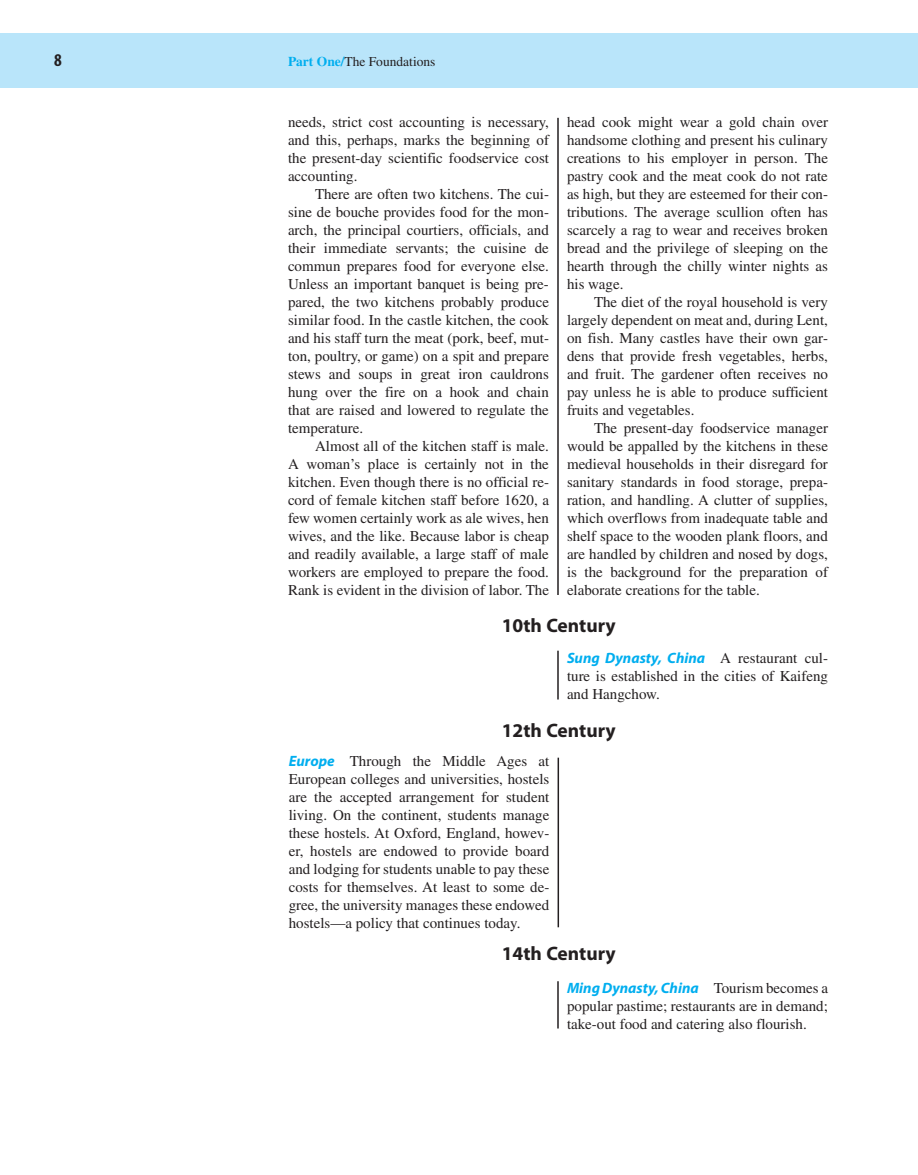
<style>
.page{position:relative;width:918px;height:1175px;background:#fff}
.page>*{position:absolute;margin:0;border:0;box-sizing:border-box;transform-origin:0 0}
.t1{font:700 19.5px "Myriad Pro";color:#231f20}
.t2{font:700 condensed 18px "Myriad Pro";color:#231f20}
.t3{font:15px/18px "Times LT Std";color:#231f20;text-align:justify}
.t4{font:13.5px "Times LT Std";color:#231f20}
.s1{font-weight:700;color:#00aeef}
.s2{font-family:"Myriad Pro";font-weight:700;font-style:italic;color:#00aeef}
</style>
<div class="page">
<div style="left:0;top:33px;width:918px;height:54px;background:#b9e5fa"></div>
<hr style="left:557px;top:118px;width:2px;height:477px;background:#231f20">
<hr style="left:557px;top:650px;width:2px;height:49px;background:#231f20">
<hr style="left:557px;top:981px;width:2px;height:47px;background:#231f20">
<hr style="left:558px;top:757px;width:1px;height:170px;background:#231f20">
<p class="t2" style="left:54px;top:49px;width:9px">8</p>
<p class="t4" style="left:288px;top:54px;width:149px"><span class="s1">Part One/</span>The Foundations</p>
<p class="t3" style="left:288px;top:113px;width:262px">needs, strict cost accounting is necessary,</p>
<p class="t3" style="left:288px;top:131px;width:263px">and this, perhaps, marks the beginning of</p>
<p class="t3" style="left:288px;top:149px;width:263px">the present-day scientific foodservice cost</p>
<p class="t3" style="left:288px;top:167px;width:71px">accounting.</p>
<p class="t3" style="left:315px;top:185px;width:236px">There are often two kitchens. The cui-</p>
<p class="t3" style="left:288px;top:203px;width:263px">sine de bouche provides food for the mon-</p>
<p class="t3" style="left:288px;top:221px;width:262px">arch, the principal courtiers, officials, and</p>
<p class="t3" style="left:288px;top:239px;width:262px">their immediate servants; the cuisine de</p>
<p class="t3" style="left:288px;top:257px;width:263px">commun prepares food for everyone else.</p>
<p class="t3" style="left:288px;top:275px;width:262px">Unless an important banquet is being pre-</p>
<p class="t3" style="left:288px;top:293px;width:263px">pared, the two kitchens probably produce</p>
<p class="t3" style="left:288px;top:311px;width:263px">similar food. In the castle kitchen, the cook</p>
<p class="t3" style="left:288px;top:329px;width:262px">and his staff turn the meat (pork, beef, mut-</p>
<p class="t3" style="left:288px;top:347px;width:262px">ton, poultry, or game) on a spit and prepare</p>
<p class="t3" style="left:288px;top:365px;width:262px">stews and soups in great iron cauldrons</p>
<p class="t3" style="left:288px;top:383px;width:262px">hung over the fire on a hook and chain</p>
<p class="t3" style="left:288px;top:401px;width:262px">that are raised and lowered to regulate the</p>
<p class="t3" style="left:288px;top:419px;width:77px">temperature.</p>
<p class="t3" style="left:315px;top:437px;width:236px">Almost all of the kitchen staff is male.</p>
<p class="t3" style="left:288px;top:455px;width:262px">A woman’s place is certainly not in the</p>
<p class="t3" style="left:288px;top:473px;width:263px">kitchen. Even though there is no official re-</p>
<p class="t3" style="left:288px;top:491px;width:263px">cord of female kitchen staff before 1620, a</p>
<p class="t3" style="left:288px;top:509px;width:263px">few women certainly work as ale wives, hen</p>
<p class="t3" style="left:288px;top:527px;width:263px">wives, and the like. Because labor is cheap</p>
<p class="t3" style="left:288px;top:545px;width:262px">and readily available, a large staff of male</p>
<p class="t3" style="left:288px;top:563px;width:262px">workers are employed to prepare the food.</p>
<p class="t3" style="left:288px;top:581px;width:263px">Rank is evident in the division of labor. The</p>
<p class="t3" style="left:567px;top:113px;width:263px">head cook might wear a gold chain over</p>
<p class="t3" style="left:567px;top:131px;width:262px">handsome clothing and present his culinary</p>
<p class="t3" style="left:567px;top:149px;width:262px">creations to his employer in person. The</p>
<p class="t3" style="left:567px;top:167px;width:262px">pastry cook and the meat cook do not rate</p>
<p class="t3" style="left:567px;top:185px;width:262px">as high, but they are esteemed for their con-</p>
<p class="t3" style="left:567px;top:203px;width:262px">tributions. The average scullion often has</p>
<p class="t3" style="left:567px;top:221px;width:262px">scarcely a rag to wear and receives broken</p>
<p class="t3" style="left:567px;top:239px;width:263px">bread and the privilege of sleeping on the</p>
<p class="t3" style="left:567px;top:257px;width:262px">hearth through the chilly winter nights as</p>
<p class="t3" style="left:567px;top:275px;width:58px">his wage.</p>
<p class="t3" style="left:594px;top:293px;width:235px">The diet of the royal household is very</p>
<p class="t3" style="left:567px;top:311px;width:263px">largely dependent on meat and, during Lent,</p>
<p class="t3" style="left:567px;top:329px;width:262px">on fish. Many castles have their own gar-</p>
<p class="t3" style="left:567px;top:347px;width:262px">dens that provide fresh vegetables, herbs,</p>
<p class="t3" style="left:567px;top:365px;width:263px">and fruit. The gardener often receives no</p>
<p class="t3" style="left:567px;top:383px;width:263px">pay unless he is able to produce sufficient</p>
<p class="t3" style="left:567px;top:401px;width:129px">fruits and vegetables.</p>
<p class="t3" style="left:594px;top:419px;width:236px">The present-day foodservice manager</p>
<p class="t3" style="left:567px;top:437px;width:263px">would be appalled by the kitchens in these</p>
<p class="t3" style="left:567px;top:455px;width:262px">medieval households in their disregard for</p>
<p class="t3" style="left:567px;top:473px;width:263px">sanitary standards in food storage, prepa-</p>
<p class="t3" style="left:567px;top:491px;width:262px">ration, and handling. A clutter of supplies,</p>
<p class="t3" style="left:567px;top:509px;width:263px">which overflows from inadequate table and</p>
<p class="t3" style="left:567px;top:527px;width:262px">shelf space to the wooden plank floors, and</p>
<p class="t3" style="left:567px;top:545px;width:262px">are handled by children and nosed by dogs,</p>
<p class="t3" style="left:567px;top:563px;width:263px">is the background for the preparation of</p>
<p class="t3" style="left:567px;top:581px;width:194px">elaborate creations for the table.</p>
<p class="t1" style="left:502px;top:613px;width:115px">10th Century</p>
<p class="t3" style="left:567px;top:649px;width:262px"><span class="s2">Sung Dynasty, China</span> A restaurant cul&shy;ture is established in the cities of Kaifeng and Hangchow.</p>
<p class="t1" style="left:502px;top:717px;width:115px">12th Century</p>
<p class="t3" style="left:289px;top:751px;width:262px"><span class="s2">Europe</span> Through the Middle Ages at European colleges and universities, hostels are the accepted arrangement for student living. On the continent, students manage these hostels. At Oxford, England, howev&shy;er, hostels are endowed to provide board and lodging for students unable to pay these costs for themselves. At least to some de&shy;gree, the university manages these endowed hostels—a policy that continues today.</p>
<p class="t1" style="left:502px;top:941px;width:115px">14th Century</p>
<p class="t3" style="left:567px;top:978px;width:263px"><span class="s2">Ming Dynasty, China</span> Tourism becomes a popular pastime; restaurants are in demand; take-out food and catering also flourish.</p>
</div>
